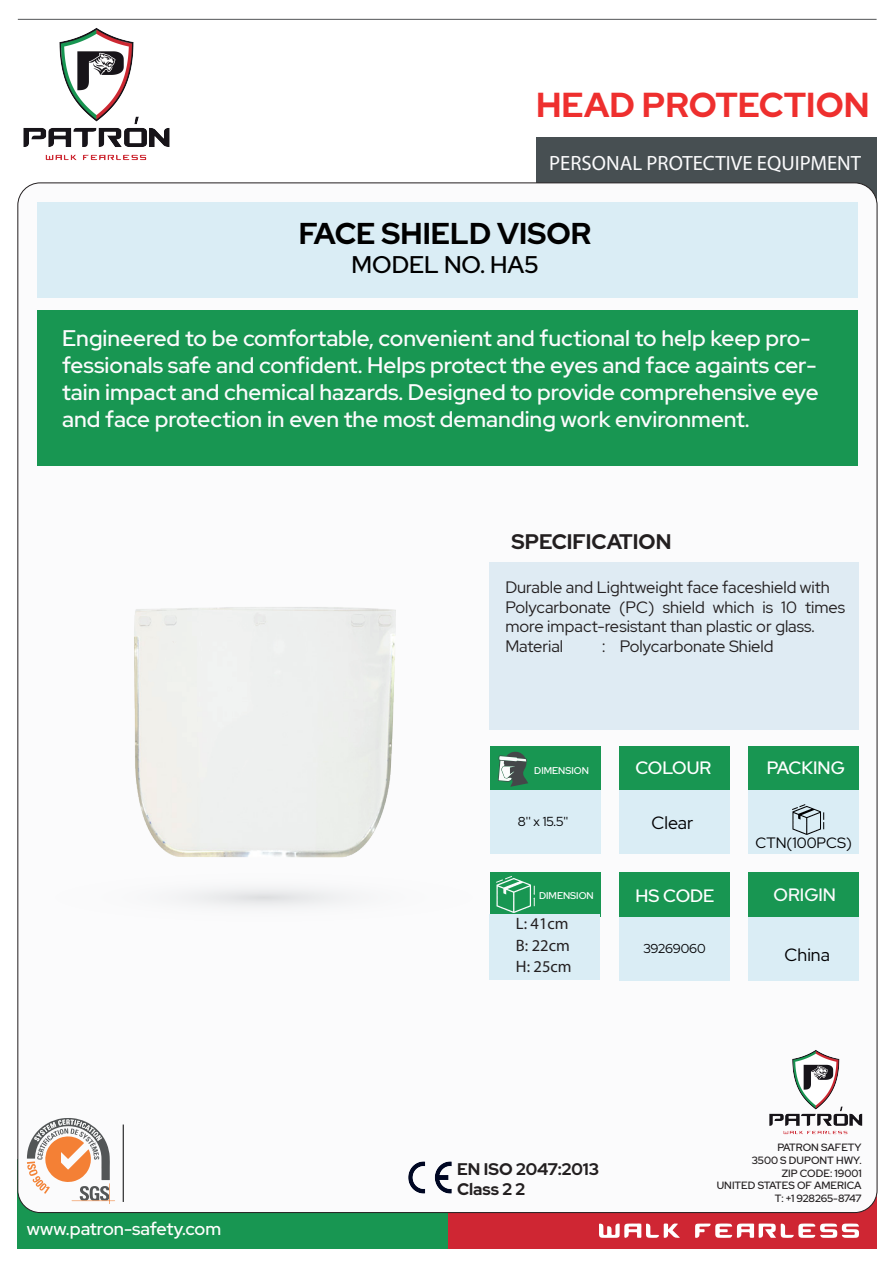
<style>
.page{position:relative;width:893px;height:1263px;background:#fff}
.page>*{position:absolute;margin:0;border:0;box-sizing:border-box;transform-origin:0 0}
.t1{font:700 34.5px "Red Hat Display";color:#ee2f2e}
.t2{font:700 30px "Red Hat Display";color:#000}
.t3{font:500 24px "Red Hat Display";color:#000}
.t4{font:500 22.5px/27px "Red Hat Display";color:#fbfbfc}
.t5{font:700 21px "Red Hat Display";color:#231f20}
.t6{font:20.7px "Myriad Pro";color:#fbfbfc}
.t7{font:500 18px "Red Hat Display";color:#fffefd}
.t8{font:500 17.85px "Red Hat Display";color:#fff}
.t9{font:17.85px "Red Hat Display";color:#000002}
.t10{font:500 17.85px "Red Hat Display";color:#fbfbfc}
.t11{font:700 16.8px/20.1px "Red Hat Display";color:#231f20}
.t12{font:16.5px/19.8px "Red Hat Display";color:#231f20}
.t13{font:16.5px/21.5px "Myriad Pro";color:#231f20}
.t14{font:15px "Red Hat Display";color:#000002}
.t15{font:13.05px "Red Hat Display";color:#000002}
.t16{font:500 10.5px/12.6px "Red Hat Display";color:#231f20;text-align:right}
.t17{font:500 9.75px "Red Hat Display";color:#fff}
</style>
<div class="page">
<div style="left:18px;top:1159px;width:438px;height:90px;background:#189652"></div>
<svg style="left:449px;top:212px;width:428px;height:1037px;background:#c82632"></svg>
<div style="left:537px;top:138px;width:340px;height:68px;background:#474f52"></div>
<div style="left:18px;top:183px;width:859px;height:1029px;background:#fbfbfc;border-radius:22px"></div>
<div style="left:37px;top:310px;width:820px;height:155px;background:#189652"></div>
<div style="left:490px;top:562px;width:369px;height:167px;background:#dfebf3"></div>
<img style="left:769px;top:1050px;width:94px;height:85px">
<img style="left:408px;top:1161px;width:44px;height:33px">
<svg style="left:27px;top:1118px;width:88px;height:86px"></svg>
<hr style="left:123px;top:1124px;width:1px;height:78px;background:#000001">
<img style="left:17px;top:18px;width:174px;height:143px">
<svg style="left:695px;top:1223px;width:164px;height:15px"></svg>
<svg style="left:599px;top:1223px;width:81px;height:15px"></svg>
<div style="left:37px;top:202px;width:820px;height:96px;background:#daedf5"></div>
<hr style="left:18px;top:19px;width:859px;height:1px;background:#535557">
<div style="left:490px;top:746px;width:111px;height:45px;background:#189652"></div>
<div style="left:619px;top:746px;width:111px;height:45px;background:#189652"></div>
<div style="left:748px;top:746px;width:111px;height:45px;background:#189652"></div>
<div style="left:490px;top:791px;width:111px;height:63px;background:#daedf5"></div>
<div style="left:619px;top:791px;width:111px;height:63px;background:#daedf5"></div>
<div style="left:748px;top:791px;width:111px;height:63px;background:#daedf5"></div>
<div style="left:490px;top:872px;width:111px;height:45px;background:#189652"></div>
<div style="left:619px;top:872px;width:111px;height:45px;background:#189652"></div>
<div style="left:748px;top:872px;width:111px;height:45px;background:#189652"></div>
<div style="left:490px;top:914px;width:110px;height:66px;background:#daedf5"></div>
<div style="left:619px;top:917px;width:111px;height:63px;background:#daedf5"></div>
<div style="left:748px;top:917px;width:111px;height:63px;background:#daedf5"></div>
<svg style="left:511px;top:876px;width:24px;height:37px"></svg>
<svg style="left:792px;top:804px;width:29px;height:31px"></svg>
<div style="left:134px;top:607px;width:262px;height:215px;background:#eef0ee"></div>
<img style="left:17px;top:822px;width:494px;height:152px">
<svg style="left:498px;top:751px;width:30px;height:36px"></svg>
<h1 class="t1" style="left:536px;top:82px;width:335px">HEAD PROTECTION</h1>
<p class="t6" style="left:549px;top:150px;width:313px">PERSONAL PROTECTIVE EQUIPMENT</p>
<h2 class="t2" style="left:299px;top:214px;width:294px">FACE SHIELD VISOR</h2>
<p class="t3" style="left:352px;top:249px;width:188px">MODEL NO. HA5</p>
<p class="t4" style="left:62px;top:324px;width:758px">Engineered to be comfortable, convenient and fuctional to help keep pro&shy;fessionals safe and confident. Helps protect the eyes and face againts cer&shy;tain impact and chemical hazards. Designed to provide comprehensive eye and face protection in even the most demanding work environment.</p>
<p class="t5" style="left:511px;top:527px;width:161px">SPECIFICATION</p>
<p class="t12" style="left:505px;top:577px;width:341px">Durable and Lightweight face faceshield with Polycarbonate (PC) shield which is 10 times more impact-resistant than plastic or glass.<br>Material</p>
<p class="t12" style="left:602px;top:636px;width:173px">: Polycarbonate Shield</p>
<p class="t17" style="left:534px;top:764px;width:56px">DIMENSION</p>
<p class="t8" style="left:635px;top:756px;width:77px">COLOUR</p>
<p class="t8" style="left:767px;top:756px;width:79px">PACKING</p>
<p class="t15" style="left:518px;top:813px;width:52px">8'' x 15.5''</p>
<p class="t9" style="left:651px;top:811px;width:43px">Clear</p>
<p class="t14" style="left:755px;top:833px;width:98px">CTN(100PCS)</p>
<p class="t17" style="left:539px;top:889px;width:56px">DIMENSION</p>
<p class="t8" style="left:636px;top:884px;width:80px">HS CODE</p>
<p class="t10" style="left:774px;top:883px;width:64px">ORIGIN</p>
<p class="t7" style="left:27px;top:1217px;width:196px">www.patron-safety.com</p>
<p class="t13" style="left:516px;top:912px;width:57px">L: 41cm<br>B: 22cm<br>H: 25cm</p>
<p class="t15" style="left:643px;top:940px;width:64px">39269060</p>
<p class="t9" style="left:785px;top:943px;width:47px">China</p>
<p class="t11" style="left:457px;top:1159px;width:143px">EN ISO 2047:2013<br>Class 2 2</p>
<p class="t16" style="left:717px;top:1141px;width:146px">PATRON SAFETY<br>3500 S DUPONT HWY.<br>ZIP CODE: 19001<br>UNITED STATES OF AMERICA<br>T: +1 928265-8747</p>
</div>
